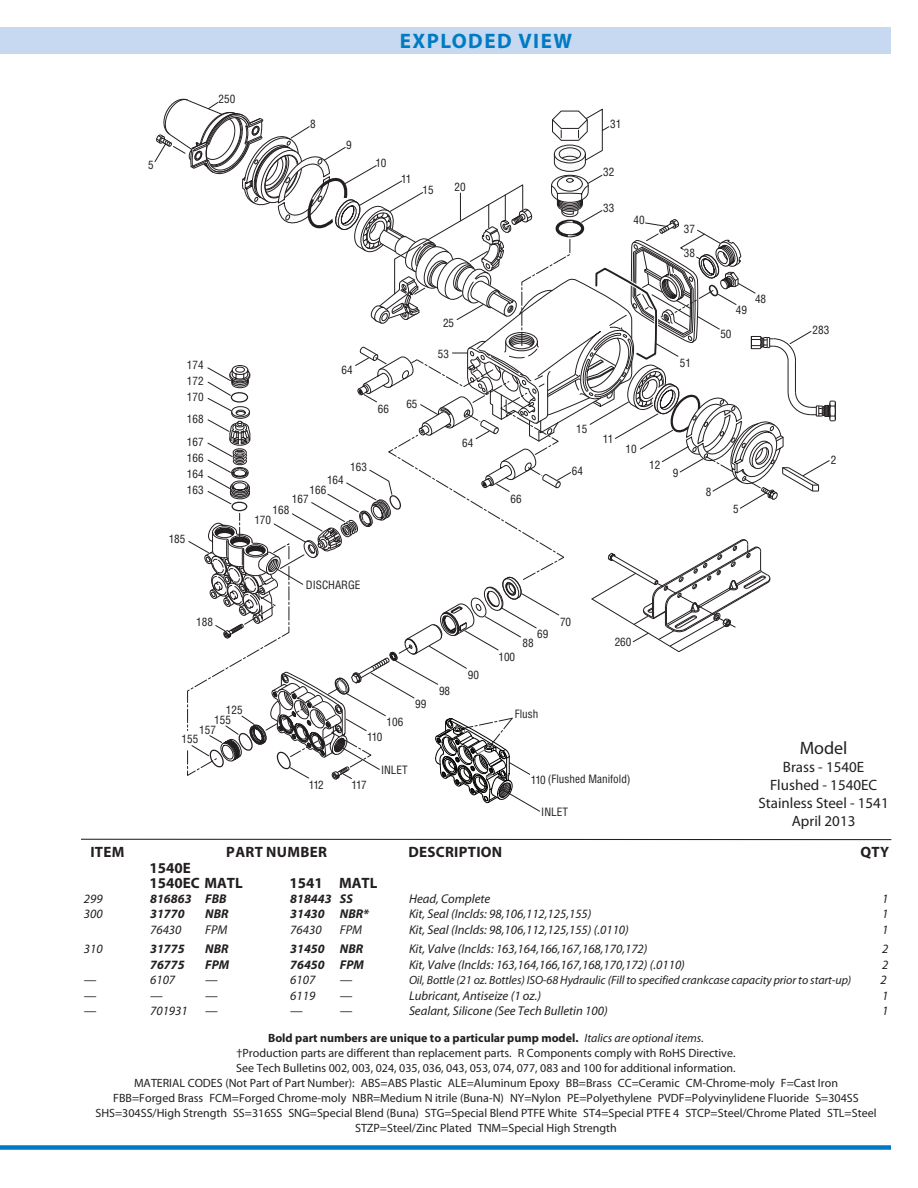
<style>
.page{position:relative;width:918px;height:1188px;background:#fff}
.page>*{position:absolute;margin:0;border:0;box-sizing:border-box;transform-origin:0 0}
.t1{font:700 21px "Myriad Pro";letter-spacing:.07em;color:#007bc3}
.t2{font:18px "Myriad Pro";color:#231f20}
.t3{font:15px "Myriad Pro";color:#231f20}
.t4{font:700 15px "Myriad Pro";letter-spacing:.02em;color:#231f20}
.t5{font:700 15px "Myriad Pro";color:#231f20}
.t6{font:italic 12.75px "Myriad Pro";color:#231f20}
.t7{font:italic 700 12.75px "Myriad Pro";color:#231f20}
.t8{font:12px "Myriad Pro";color:#231f20}
.t9{font:italic 12px "Myriad Pro";letter-spacing:-.005em;color:#231f20}
.t10{font:700 12px "Myriad Pro";color:#231f20}
.t11{font:condensed 11.25px/10.2px "Helvetica";color:#231f20}
.s1{font-weight:400;font-style:italic}
</style>
<div class="page">
<div style="left:0;top:27px;width:891px;height:27px;background:#c6d9f0"></div>
<svg style="left:154px;top:98px;width:682px;height:714px"></svg>
<div style="left:0;top:1145px;width:891px;height:5px;background:#007bc3"></div>
<hr style="left:81px;top:839px;width:810px;height:1px;background:#231f20">
<p class="t1" style="left:400px;top:30px;width:174px">EXPLODED VIEW</p>
<p class="t11" style="left:148px;top:160px;width:7px">5</p>
<p class="t11" style="left:219px;top:93px;width:18px">250</p>
<p class="t11" style="left:310px;top:119px;width:7px">8</p>
<p class="t11" style="left:346px;top:140px;width:7px">9</p>
<p class="t11" style="left:375px;top:158px;width:13px">10</p>
<p class="t11" style="left:401px;top:173px;width:12px">11</p>
<p class="t11" style="left:422px;top:184px;width:13px">15</p>
<p class="t11" style="left:455px;top:182px;width:13px">20</p>
<p class="t11" style="left:187px;top:360px;width:18px">174</p>
<p class="t11" style="left:187px;top:375px;width:18px">172</p>
<p class="t11" style="left:187px;top:392px;width:18px">170</p>
<p class="t11" style="left:187px;top:414px;width:18px">168</p>
<p class="t11" style="left:187px;top:437px;width:18px">167</p>
<p class="t11" style="left:187px;top:453px;width:18px">166</p>
<p class="t11" style="left:187px;top:469px;width:18px">164</p>
<p class="t11" style="left:187px;top:485px;width:18px">163</p>
<p class="t11" style="left:169px;top:534px;width:18px">185</p>
<p class="t11" style="left:196px;top:617px;width:18px">188</p>
<p class="t11" style="left:342px;top:365px;width:13px">64</p>
<p class="t11" style="left:378px;top:404px;width:13px">66</p>
<p class="t11" style="left:406px;top:398px;width:13px">65</p>
<p class="t11" style="left:350px;top:462px;width:18px">163</p>
<p class="t11" style="left:327px;top:475px;width:18px">164</p>
<p class="t11" style="left:310px;top:485px;width:18px">166</p>
<p class="t11" style="left:292px;top:494px;width:18px">167</p>
<p class="t11" style="left:273px;top:505px;width:18px">168</p>
<p class="t11" style="left:254px;top:515px;width:18px">170</p>
<p class="t11" style="left:443px;top:318px;width:13px">25</p>
<p class="t11" style="left:438px;top:349px;width:13px">53</p>
<p class="t11" style="left:462px;top:438px;width:13px">64</p>
<p class="t11" style="left:306px;top:580px;width:56px">DISCHARGE</p>
<p class="t11" style="left:214px;top:704px;width:30px;text-indent:12px">125<br>155</p>
<p class="t11" style="left:199px;top:725px;width:18px">157</p>
<p class="t11" style="left:181px;top:734px;width:18px">155</p>
<p class="t11" style="left:309px;top:779px;width:17px">112</p>
<p class="t11" style="left:386px;top:717px;width:18px">106</p>
<p class="t11" style="left:367px;top:731px;width:17px">110</p>
<p class="t11" style="left:415px;top:699px;width:13px">99</p>
<p class="t11" style="left:352px;top:780px;width:17px">117</p>
<p class="t11" style="left:381px;top:765px;width:28px">INLET</p>
<p class="t11" style="left:439px;top:685px;width:13px">98</p>
<p class="t11" style="left:468px;top:670px;width:13px">90</p>
<p class="t11" style="left:510px;top:493px;width:13px">66</p>
<p class="t11" style="left:610px;top:119px;width:13px">31</p>
<p class="t11" style="left:603px;top:166px;width:13px">32</p>
<p class="t11" style="left:603px;top:203px;width:13px">33</p>
<p class="t11" style="left:634px;top:215px;width:13px">40</p>
<p class="t11" style="left:684px;top:224px;width:13px">37</p>
<p class="t11" style="left:684px;top:248px;width:13px">38</p>
<p class="t11" style="left:680px;top:358px;width:13px">51</p>
<p class="t11" style="left:736px;top:305px;width:13px">49</p>
<p class="t11" style="left:720px;top:329px;width:13px">50</p>
<p class="t11" style="left:755px;top:293px;width:13px">48</p>
<p class="t11" style="left:576px;top:424px;width:13px">15</p>
<p class="t11" style="left:572px;top:466px;width:13px">64</p>
<p class="t11" style="left:603px;top:433px;width:12px">11</p>
<p class="t11" style="left:626px;top:444px;width:13px">10</p>
<p class="t11" style="left:649px;top:460px;width:13px">12</p>
<p class="t11" style="left:673px;top:468px;width:7px">9</p>
<p class="t11" style="left:706px;top:487px;width:7px">8</p>
<p class="t11" style="left:733px;top:504px;width:7px">5</p>
<p class="t11" style="left:813px;top:325px;width:18px">283</p>
<p class="t11" style="left:831px;top:454px;width:7px">2</p>
<p class="t11" style="left:498px;top:652px;width:18px">100</p>
<p class="t11" style="left:537px;top:629px;width:13px">69</p>
<p class="t11" style="left:522px;top:638px;width:13px">88</p>
<p class="t11" style="left:560px;top:616px;width:13px">70</p>
<p class="t11" style="left:515px;top:709px;width:25px">Flush</p>
<p class="t11" style="left:615px;top:637px;width:18px">260</p>
<p class="t11" style="left:531px;top:774px;width:102px">110 (Flushed Manifold)</p>
<p class="t11" style="left:541px;top:807px;width:28px">INLET</p>
<p class="t2" style="left:800px;top:738px;width:49px">Model</p>
<p class="t3" style="left:783px;top:758px;width:83px">Brass - 1540E</p>
<p class="t3" style="left:770px;top:776px;width:109px">Flushed - 1540EC</p>
<p class="t3" style="left:758px;top:794px;width:132px">Stainless Steel - 1541</p>
<p class="t3" style="left:792px;top:812px;width:65px">April 2013</p>
<p class="t4" style="left:90px;top:844px;width:36px">ITEM</p>
<p class="t4" style="left:226px;top:844px;width:102px">PART NUMBER</p>
<p class="t4" style="left:408px;top:844px;width:95px">DESCRIPTION</p>
<p class="t4" style="left:860px;top:844px;width:30px">QTY</p>
<p class="t4" style="left:149px;top:859px;width:43px">1540E</p>
<p class="t5" style="left:149px;top:875px;width:95px">1540EC MATL</p>
<p class="t4" style="left:289px;top:875px;width:35px">1541</p>
<p class="t4" style="left:339px;top:875px;width:40px">MATL</p>
<p class="t6" style="left:84px;top:892px;width:20px">299</p>
<p class="t7" style="left:150px;top:892px;width:43px">816863</p>
<p class="t7" style="left:205px;top:892px;width:23px">FBB</p>
<p class="t7" style="left:290px;top:892px;width:43px">818443</p>
<p class="t7" style="left:340px;top:892px;width:15px">SS</p>
<p class="t6" style="left:409px;top:892px;width:83px">Head, Complete</p>
<p class="t6" style="left:882px;top:892px;width:8px">1</p>
<p class="t6" style="left:84px;top:907px;width:20px">300</p>
<p class="t7" style="left:150px;top:907px;width:36px">31770</p>
<p class="t7" style="left:205px;top:907px;width:25px">NBR</p>
<p class="t7" style="left:290px;top:907px;width:36px">31430</p>
<p class="t7" style="left:340px;top:907px;width:31px">NBR*</p>
<p class="t6" style="left:409px;top:907px;width:184px">Kit, Seal (Inclds: 98,106,112,125,155)</p>
<p class="t6" style="left:882px;top:907px;width:8px">1</p>
<p class="t6" style="left:150px;top:923px;width:33px">76430</p>
<p class="t6" style="left:205px;top:923px;width:24px">FPM</p>
<p class="t6" style="left:290px;top:923px;width:33px">76430</p>
<p class="t6" style="left:340px;top:923px;width:24px">FPM</p>
<p class="t6" style="left:409px;top:923px;width:221px">Kit, Seal (Inclds: 98,106,112,125,155) (.0110)</p>
<p class="t6" style="left:882px;top:923px;width:8px">1</p>
<p class="t6" style="left:84px;top:942px;width:20px">310</p>
<p class="t7" style="left:150px;top:942px;width:36px">31775</p>
<p class="t7" style="left:205px;top:942px;width:25px">NBR</p>
<p class="t7" style="left:290px;top:942px;width:36px">31450</p>
<p class="t7" style="left:340px;top:942px;width:25px">NBR</p>
<p class="t6" style="left:409px;top:942px;width:240px">Kit, Valve (Inclds: 163,164,166,167,168,170,172)</p>
<p class="t6" style="left:882px;top:942px;width:8px">2</p>
<p class="t7" style="left:150px;top:958px;width:36px">76775</p>
<p class="t7" style="left:205px;top:958px;width:26px">FPM</p>
<p class="t7" style="left:290px;top:958px;width:36px">76450</p>
<p class="t7" style="left:340px;top:958px;width:26px">FPM</p>
<p class="t6" style="left:409px;top:958px;width:277px">Kit, Valve (Inclds: 163,164,166,167,168,170,172) (.0110)</p>
<p class="t6" style="left:882px;top:958px;width:8px">2</p>
<p class="t6" style="left:84px;top:973px;width:14px">—</p>
<p class="t6" style="left:150px;top:973px;width:27px">6107</p>
<p class="t6" style="left:205px;top:973px;width:14px">—</p>
<p class="t6" style="left:290px;top:973px;width:27px">6107</p>
<p class="t6" style="left:340px;top:973px;width:14px">—</p>
<p class="t9" style="left:409px;top:973px;width:444px">Oil, Bottle (21 oz. Bottles) ISO-68 Hydraulic (Fill to specified crankcase capacity prior to start-up)</p>
<p class="t6" style="left:881px;top:973px;width:8px">2</p>
<p class="t6" style="left:84px;top:989px;width:14px">—</p>
<p class="t6" style="left:150px;top:989px;width:14px">—</p>
<p class="t6" style="left:205px;top:989px;width:14px">—</p>
<p class="t6" style="left:290px;top:989px;width:27px">6119</p>
<p class="t6" style="left:340px;top:989px;width:14px">—</p>
<p class="t6" style="left:409px;top:989px;width:134px">Lubricant, Antiseize (1 oz.)</p>
<p class="t6" style="left:882px;top:989px;width:8px">1</p>
<p class="t6" style="left:84px;top:1004px;width:14px">—</p>
<p class="t6" style="left:150px;top:1004px;width:39px">701931</p>
<p class="t6" style="left:205px;top:1004px;width:14px">—</p>
<p class="t6" style="left:290px;top:1004px;width:14px">—</p>
<p class="t6" style="left:340px;top:1004px;width:14px">—</p>
<p class="t6" style="left:409px;top:1004px;width:200px">Sealant, Silicone (See Tech Bulletin 100)</p>
<p class="t6" style="left:882px;top:1004px;width:8px">1</p>
<p class="t10" style="left:268px;top:1031px;width:437px">Bold part numbers are unique to a particular pump model. <span class="s1">Italics are optional items.</span></p>
<p class="t8" style="left:236px;top:1046px;width:501px">†Production parts are different than replacement parts. R Components comply with RoHS Directive.</p>
<p class="t8" style="left:236px;top:1061px;width:501px">See Tech Bulletins 002, 003, 024, 035, 036, 043, 053, 074, 077, 083 and 100 for additional information.</p>
<p class="t8" style="left:134px;top:1076px;width:705px">MATERIAL CODES (Not Part of Part Number): ABS=ABS Plastic ALE=Aluminum Epoxy BB=Brass CC=Ceramic CM-Chrome-moly F=Cast Iron</p>
<p class="t8" style="left:113px;top:1091px;width:747px">FBB=Forged Brass FCM=Forged Chrome-moly NBR=Medium N itrile (Buna-N) NY=Nylon PE=Polyethylene PVDF=Polyvinylidene Fluoride S=304SS</p>
<p class="t8" style="left:95px;top:1106px;width:783px">SHS=304SS/High Strength SS=316SS SNG=Special Blend (Buna) STG=Special Blend PTFE White ST4=Special PTFE 4 STCP=Steel/Chrome Plated STL=Steel</p>
<p class="t8" style="left:355px;top:1121px;width:263px">STZP=Steel/Zinc Plated TNM=Special High Strength</p>
</div>
